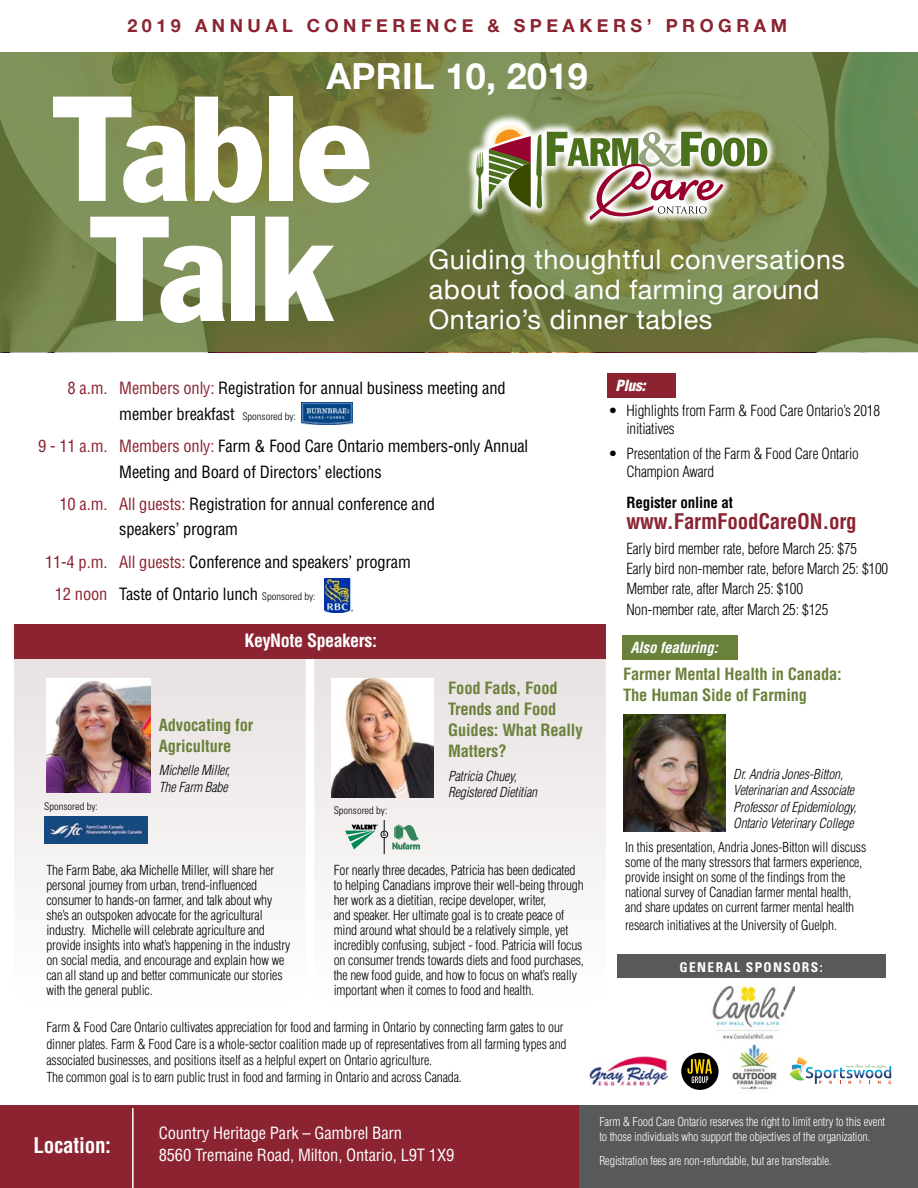
<style>
.page{position:relative;width:918px;height:1188px;background:#fff}
.page>*{position:absolute;margin:0;border:0;box-sizing:border-box;transform-origin:0 0}
.t1{font:138px/120px "Franklin Gothic";letter-spacing:-.01em;color:#fff;scale:.9 1}
.t2{font:700 36px "Helvetica Neue";letter-spacing:.01em;color:#fff}
.t3{font:27px/30px "Helvetica Neue";letter-spacing:.02em;color:#fff}
.t4{font:700 condensed 21px "Helvetica";letter-spacing:-.01em;color:#8b2331}
.t5{font:700 condensed 21px "Helvetica";letter-spacing:-.01em;color:#fff}
.t6{font:700 18px "Helvetica Neue";letter-spacing:.25em;color:#8b2331}
.t7{font:700 condensed 18px "Helvetica";letter-spacing:-.02em;color:#fff}
.t8{font:condensed 16.5px/25.5px "Helvetica";letter-spacing:-.01em;color:#000}
.t9{font:700 condensed 16.5px/21px "Helvetica";letter-spacing:-.01em;color:#6a813b}
.t10{font:condensed 16.5px/22.5px "Helvetica";letter-spacing:-.01em;color:#fff}
.t11{font:300 condensed 15px/18px "Helvetica";letter-spacing:-.01em;color:#000}
.t12{font:700 condensed 15px "Helvetica";letter-spacing:-.01em;color:#000}
.t13{font:italic 700 condensed 15px "Helvetica";letter-spacing:-.01em;color:#fff}
.t14{font:italic 900 condensed 15px "Helvetica";color:#fff}
.t15{font:300 condensed 13.5px/15px "Helvetica";letter-spacing:-.01em;color:#000}
.t16{font:italic 300 condensed 13.5px/16.5px "Helvetica";letter-spacing:-.01em;color:#000}
.t17{font:700 condensed 13.5px "Univers";letter-spacing:.1em;color:#fff}
.t18{font:300 condensed 12px/14.4px "Helvetica";letter-spacing:-.01em;color:#fff}
.t19{font:300 condensed 10.5px "Univers";color:#000}
.t20{font:6px "Myriad Pro";color:#000}
.t21{font:5.55px "Myriad Pro";color:#000}
.s1{color:#8b2331}
.s2{font-family:"Univers";font-weight:300;font-size:10.5px}
</style>
<div class="page">
<div style="left:622px;top:635px;width:116px;height:25px;background:#6a813b"></div>
<div style="left:314px;top:642px;width:292px;height:361px;background:linear-gradient(to bottom,#e7e0e0,#fff);border-radius:18px"></div>
<div style="left:14px;top:642px;width:292px;height:360px;background:linear-gradient(to bottom,#e7dfdf,#fff);border-radius:18px"></div>
<div style="left:0;top:1106px;width:918px;height:82px;background:#8b2331"></div>
<div style="left:580px;top:1106px;width:338px;height:82px;background:#58595b"></div>
<hr style="left:132px;top:1108px;width:2px;height:80px;background:#fff">
<svg style="left:0;top:53px;width:918px;height:299px;background:#748249"></svg>
<svg style="left:466px;top:113px;width:311px;height:117px;background:#828e53"></svg>
<svg style="left:476px;top:123px;width:291px;height:97px"></svg>
<img style="left:46px;top:678px;width:104px;height:115px">
<div style="left:608px;top:374px;width:68px;height:24px;background:#8b2331"></div>
<img style="left:44px;top:816px;width:104px;height:27px">
<svg style="left:345px;top:824px;width:33px;height:26px"></svg>
<hr style="left:384px;top:821px;width:1px;height:33px;background:#000">
<svg style="left:392px;top:824px;width:28px;height:26px"></svg>
<div style="left:381px;top:831px;width:7px;height:7px;background:#fff;border-radius:50%"></div>
<div style="left:381px;top:831px;width:7px;height:7px;border:1px solid #000;border-radius:50%"></div>
<img style="left:332px;top:678px;width:102px;height:119px">
<img style="left:301px;top:403px;width:52px;height:21px">
<div style="left:617px;top:954px;width:269px;height:24px;background:#58595b"></div>
<img style="left:590px;top:1056px;width:78px;height:30px">
<div style="left:681px;top:1053px;width:38px;height:37px;background:#000;border-radius:50%"></div>
<svg style="left:687px;top:1059px;width:25px;height:24px"></svg>
<div style="left:14px;top:624px;width:592px;height:35px;background:#8b2331"></div>
<svg style="left:789px;top:1057px;width:102px;height:27px"></svg>
<img style="left:623px;top:714px;width:102px;height:117px">
<img style="left:712px;top:986px;width:83px;height:53px">
<img style="left:324px;top:579px;width:28px;height:33px">
<img style="left:732px;top:1044px;width:45px;height:46px">
<h3 class="t6" style="left:127px;top:12px;width:661px">2019 ANNUAL CONFERENCE &amp; SPEAKERS’ PROGRAM</h3>
<h2 class="t2" style="left:327px;top:48px;width:263px">APRIL 10, 2019</h2>
<h1 class="t1" style="left:51px;top:88px;width:359px">Table<br>Talk</h1>
<h3 class="t3" style="left:429px;top:246px;width:418px">Guiding thoughtful conversations about food and farming around<br>Ontario’s dinner tables</h3>
<p class="t8" style="left:119px;top:375px;width:388px;text-indent:-52px"><span class="s1">8 a.m. Members only:</span> Registration for annual business meeting and member breakfast <span class="s2">Sponsored by:</span></p>
<p class="t8" style="left:119px;top:433px;width:410px;text-indent:-81px"><span class="s1">9 - 11 a.m. Members only:</span> Farm &amp; Food Care Ontario members-only Annual<br>Meeting and Board of Directors’ elections</p>
<p class="t8" style="left:119px;top:491px;width:317px;text-indent:-60px"><span class="s1">10 a.m. All guests:</span> Registration for annual conference and speakers’ program</p>
<p class="t8" style="left:55px;top:545px;width:358px;line-height:32.2px;text-indent:-10px"><span class="s1">11-4 p.m. All guests:</span> Conference and speakers’ program<br><span class="s1">12 noon</span> Taste of Ontario lunch <span class="s2">Sponsored by:</span></p>
<p class="t19" style="left:44px;top:800px;width:55px">Sponsored by:</p>
<h3 class="t7" style="left:244px;top:629px;width:134px">KeyNote Speakers:</h3>
<p class="t9" style="left:159px;top:715px;width:96px">Advocating for<br>Agriculture</p>
<p class="t16" style="left:159px;top:762px;width:73px">Michelle Miller,<br>The Farm Babe</p>
<p class="t19" style="left:334px;top:804px;width:55px">Sponsored by:</p>
<p class="t21" style="left:366px;top:810px;width:38px">SPONSORED BY</p>
<p class="t20" style="left:383px;top:831px;width:5px">&amp;</p>
<p class="t9" style="left:448px;top:678px;width:136px">Food Fads, Food<br>Trends and Food<br>Guides: What Really<br>Matters?</p>
<p class="t16" style="left:448px;top:767px;width:90px">Patricia Chuey,<br>Registered Dietitian</p>
<p class="t15" style="left:46px;top:862px;width:246px">The Farm Babe, aka Michelle Miller, will share her personal journey from urban, trend-influenced consumer to hands-on farmer, and talk about why she’s an outspoken advocate for the agricultural industry. Michelle will celebrate agriculture and provide insights into what’s happening in the industry on social media, and encourage and explain how we can all stand up and better communicate our stories with the general public.</p>
<p class="t15" style="left:334px;top:862px;width:252px">For nearly three decades, Patricia has been dedicated to helping Canadians improve their well-being through her work as a dietitian, recipe developer, writer,<br>and speaker. Her ultimate goal is to create peace of mind around what should be a relatively simple, yet incredibly confusing, subject - food. Patricia will focus on consumer trends towards diets and food purchases, the new food guide, and how to focus on what’s really important when it comes to food and health.</p>
<p class="t15" style="left:46px;top:1019px;width:522px;line-height:16.5px">Farm &amp; Food Care Ontario cultivates appreciation for food and farming in Ontario by connecting farm gates to our dinner plates. Farm &amp; Food Care is a whole-sector coalition made up of representatives from all farming types and associated businesses, and positions itself as a helpful expert on Ontario agriculture.<br>The common goal is to earn public trust in food and farming in Ontario and across Canada.</p>
<h3 class="t5" style="left:33px;top:1132px;width:79px">Location:</h3>
<p class="t10" style="left:159px;top:1121px;width:297px">Country Heritage Park – Gambrel Barn<br>8560 Tremaine Road, Milton, Ontario, L9T 1X9</p>
<p class="t14" style="left:616px;top:376px;width:32px">Plus:</p>
<p class="t11" style="left:626px;top:401px;width:255px;text-indent:-18px">• Highlights from Farm &amp; Food Care Ontario’s 2018 initiatives</p>
<p class="t11" style="left:626px;top:444px;width:234px;text-indent:-18px">• Presentation of the Farm &amp; Food Care Ontario<br>Champion Award</p>
<p class="t12" style="left:626px;top:493px;width:108px">Register online at</p>
<h3 class="t4" style="left:626px;top:508px;width:232px">www.FarmFoodCareON.org</h3>
<p class="t11" style="left:626px;top:538px;width:263px;line-height:20px">Early bird member rate, before March 25: $75<br>Early bird non-member rate, before March 25: $100<br>Member rate, after March 25: $100</p>
<p class="t11" style="left:626px;top:601px;width:204px">Non-member rate, after March 25: $125</p>
<p class="t13" style="left:630px;top:638px;width:89px">Also featuring:</p>
<p class="t9" style="left:623px;top:664px;width:220px">Farmer Mental Health in Canada:<br>The Human Side of Farming</p>
<p class="t16" style="left:733px;top:765px;width:125px">Dr. Andria Jones-Bitton,<br>Veterinarian and Associate<br>Professor of Epidemiology,<br>Ontario Veterinary College</p>
<p class="t15" style="left:625px;top:840px;width:242px">In this presentation, Andria Jones-Bitton will discuss some of the many stressors that farmers experience, provide insight on some of the findings from the national survey of Canadian farmer mental health, and share updates on current farmer mental health</p>
<p class="t15" style="left:625px;top:918px;width:213px">research initiatives at the University of Guelph.</p>
<p class="t17" style="left:680px;top:959px;width:145px">GENERAL SPONSORS:</p>
<p class="t18" style="left:599px;top:1115px;width:287px">Farm &amp; Food Care Ontario reserves the right to limit entry to this event to those individuals who support the objectives of the organization.</p>
<p class="t18" style="left:599px;top:1154px;width:234px">Registration fees are non-refundable, but are transferable.</p>
</div>
